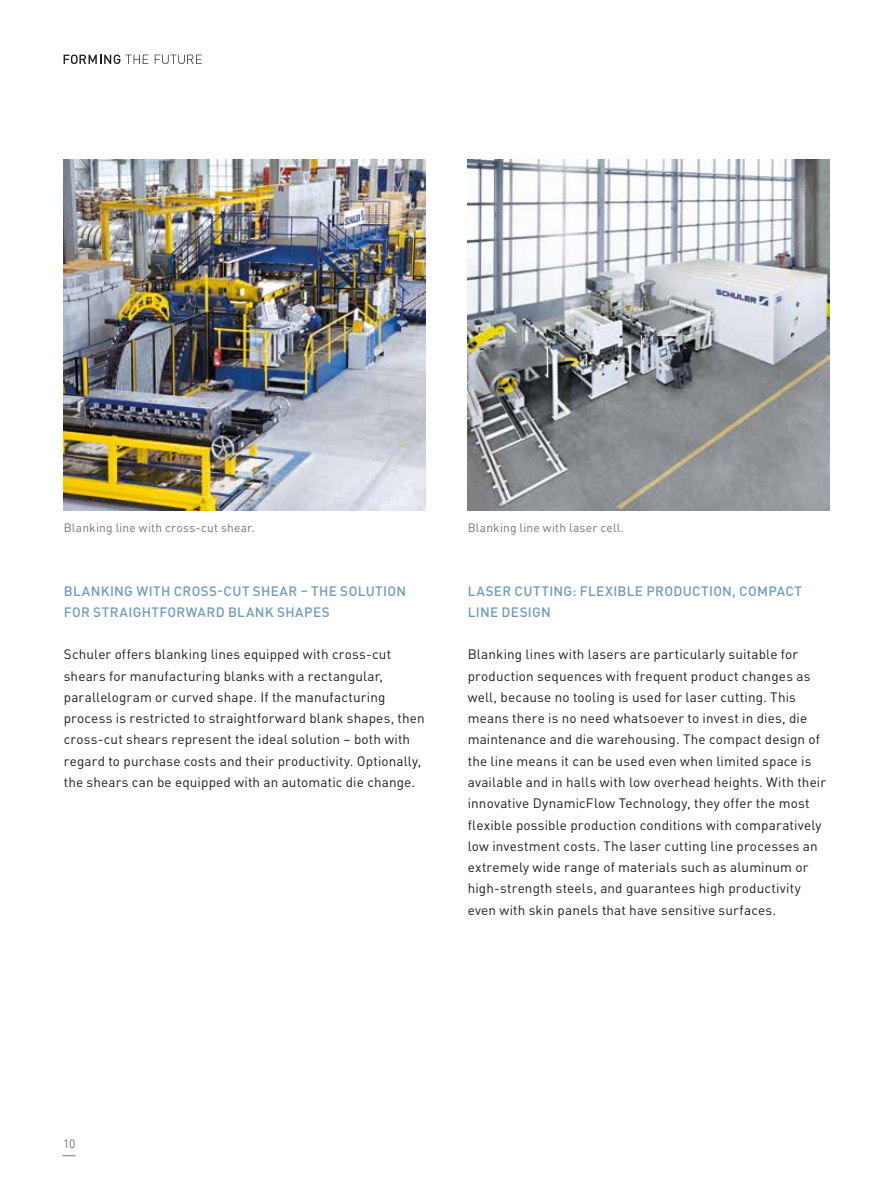
<style>
.page{position:relative;width:893px;height:1191px;background:#fff}
.page>*{position:absolute;margin:0;border:0;box-sizing:border-box;transform-origin:0 0}
.t1{font:13.5px/21.3px "DIN Pro";letter-spacing:.01em;color:#1d1d1b}
.t2{font:500 13.5px/21.3px "DIN Pro";letter-spacing:.025em;color:#709bbc}
.t3{font:12px "DIN Pro";letter-spacing:.015em;color:#6d767a}
</style>
<div class="page">
<svg style="left:63px;top:1155px;width:12px;height:1px"></svg>
<img style="left:64px;top:159px;width:361px;height:351px">
<img style="left:468px;top:159px;width:361px;height:351px">
<svg style="left:64px;top:55px;width:84px;height:9px"></svg>
<svg style="left:155px;top:55px;width:47px;height:9px"></svg>
<p class="t3" style="left:64px;top:518px;width:193px">Blanking line with cross-cut shear.</p>
<p class="t3" style="left:468px;top:518px;width:158px">Blanking line with laser cell.</p>
<p class="t2" style="left:64px;top:578px;width:344px">BLANKING WITH CROSS-CUT SHEAR – THE SOLUTION<br>FOR STRAIGHTFORWARD BLANK SHAPES</p>
<p class="t1" style="left:64px;top:642px;width:363px">Schuler offers blanking lines equipped with cross-cut shears for manufacturing blanks with a rectangular, parallelogram or curved shape. If the manufacturing process is restricted to straightforward blank shapes, then cross-cut shears represent the ideal solution – both with regard to purchase costs and their productivity. Optionally, the shears can be equipped with an automatic die change.</p>
<p class="t2" style="left:468px;top:578px;width:336px">LASER CUTTING: FLEXIBLE PRODUCTION, COMPACT<br>LINE DESIGN</p>
<p class="t1" style="left:468px;top:642px;width:360px">Blanking lines with lasers are particularly suitable for production sequences with frequent product changes as well, because no tooling is used for laser cutting. This means there is no need whatsoever to invest in dies, die maintenance and die warehousing. The compact design of the line means it can be used even when limited space is available and in halls with low overhead heights. With their innovative DynamicFlow Technology, they offer the most flexible possible production conditions with comparatively low investment costs. The laser cutting line processes an extremely wide range of materials such as aluminum or high-strength steels, and guarantees high productivity even with skin panels that have sensitive surfaces.</p>
<p class="t3" style="left:63px;top:1134px;width:14px">10</p>
</div>
